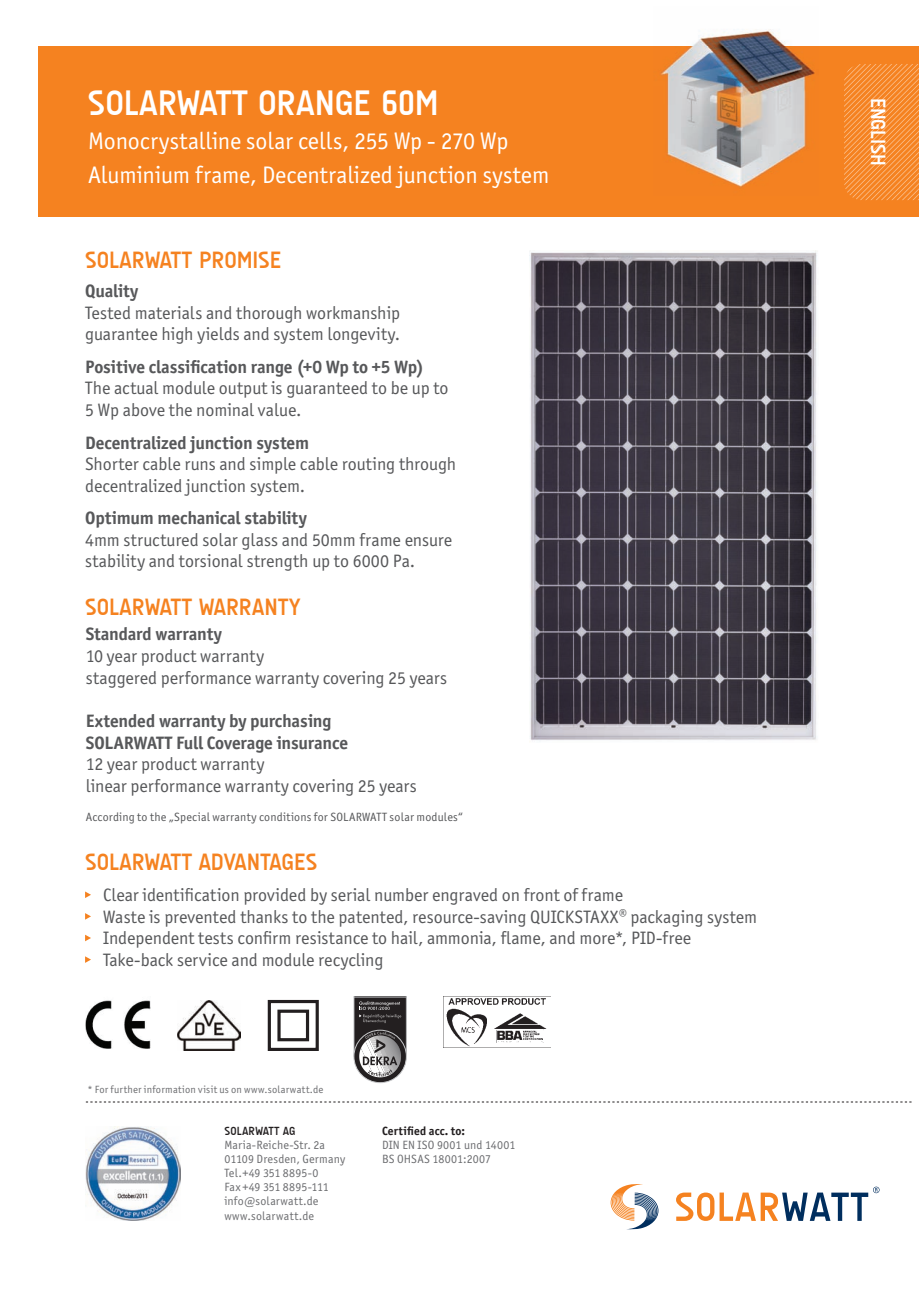
<style>
.page{position:relative;width:919px;height:1289px;background:#fff}
.page>*{position:absolute;margin:0;border:0;box-sizing:border-box;transform-origin:0 0}
.t1{font:700 36px "A Udimat";color:#fff}
.t2{font:24px/34px "Officina Sans ITC Pro";color:#fff}
.t3{font:700 24px "A Udimat";letter-spacing:.005em;color:#f58220}
.t4{font:700 21px "A Udimat";letter-spacing:-.005em;color:#fff}
.t5{font:18px/21.6px "Officina Sans ITC Pro";color:#57585a}
.t6{font:700 18px/21.6px "Officina Sans ITC Pro";letter-spacing:-.005em;color:#57585a}
.t7{font:12px/14px "Officina Sans ITC Pro";letter-spacing:.015em;color:#6c6d70}
.t8{font:12px "Officina Sans ITC Pro";letter-spacing:.015em;color:#57585a}
.t9{font:700 12px "Officina Sans ITC Pro";letter-spacing:.01em;color:#231f20}
.t10{font:700 12px "A Udimat";letter-spacing:.025em;color:#231f20}
.t11{font:10.5px "Officina Sans ITC Pro";letter-spacing:.025em;color:#6c6d70}
</style>
<div class="page">
<div style="left:38px;top:47px;width:880px;height:170px;background:#f58220"></div>
<svg style="left:844px;top:64px;width:74px;height:136px"></svg>
<svg style="left:86px;top:1101px;width:825px;height:1px"></svg>
<svg style="left:610px;top:1184px;width:48px;height:45px"></svg>
<svg style="left:676px;top:1186px;width:203px;height:34px"></svg>
<img style="left:529px;top:251px;width:288px;height:490px">
<svg style="left:354px;top:1030px;width:52px;height:52px"></svg>
<svg style="left:353px;top:996px;width:53px;height:81px;background:#676465"></svg>
<img style="left:178px;top:1000px;width:62px;height:50px">
<img style="left:85px;top:1000px;width:65px;height:49px">
<div style="left:268px;top:999px;width:51px;height:51px;border:3px solid #231f20"></div>
<div style="left:277px;top:1009px;width:32px;height:32px;border:3px solid #231f20"></div>
<img style="left:443px;top:996px;width:107px;height:51px">
<img style="left:653px;top:29px;width:165px;height:159px">
<svg style="left:85px;top:891px;width:6px;height:7px"></svg>
<svg style="left:85px;top:913px;width:6px;height:6px"></svg>
<svg style="left:85px;top:934px;width:6px;height:7px"></svg>
<svg style="left:85px;top:956px;width:6px;height:6px"></svg>
<img style="left:86px;top:1126px;width:94px;height:94px">
<h1 class="t1" style="left:88px;top:82px;width:352px">SOLARWATT ORANGE 60M</h1>
<h2 class="t2" style="left:88px;top:124px;width:462px">Monocrystalline solar cells, 255 Wp - 270 Wp<br>Aluminium frame, Decentralized junction system</h2>
<h2 class="t3" style="left:85px;top:246px;width:197px">SOLARWATT PROMISE</h2>
<p class="t6" style="left:85px;top:280px;width:55px">Quality</p>
<p class="t5" style="left:85px;top:302px;width:316px">Tested materials and thorough workmanship guarantee high yields and system longevity.</p>
<p class="t6" style="left:85px;top:356px;width:340px">Positive classification range (+0 Wp to +5 Wp)</p>
<p class="t5" style="left:85px;top:377px;width:365px">The actual module output is guaranteed to be up to<br>5 Wp above the nominal value.</p>
<p class="t6" style="left:85px;top:431px;width:225px">Decentralized junction system</p>
<p class="t5" style="left:85px;top:453px;width:372px">Shorter cable runs and simple cable routing through decentralized junction system.</p>
<p class="t6" style="left:85px;top:507px;width:223px">Optimum mechanical stability</p>
<p class="t5" style="left:85px;top:529px;width:368px">4mm structured solar glass and 50mm frame ensure stability and torsional strength up to 6000 Pa.</p>
<h2 class="t3" style="left:85px;top:593px;width:216px">SOLARWATT WARRANTY</h2>
<p class="t6" style="left:86px;top:623px;width:137px">Standard warranty</p>
<p class="t5" style="left:86px;top:645px;width:362px">10 year product warranty<br>staggered performance warranty covering 25 years</p>
<p class="t6" style="left:86px;top:709px;width:264px">Extended warranty by purchasing<br>SOLARWATT Full Coverage insurance</p>
<p class="t5" style="left:86px;top:753px;width:332px">12 year product warranty<br>linear performance warranty covering 25 years</p>
<p class="t8" style="left:86px;top:809px;width:379px">According to the „Special warranty conditions for SOLARWATT solar modules“</p>
<h2 class="t3" style="left:85px;top:848px;width:234px">SOLARWATT ADVANTAGES</h2>
<p class="t5" style="left:103px;top:884px;width:655px">Clear identification provided by serial number engraved on front of frame<br>Waste is prevented thanks to the patented, resource-saving QUICKSTAXX® packaging system Independent tests confirm resistance to hail, ammonia, flame, and more*, PID-free Take-back service and module recycling</p>
<p class="t11" style="left:87px;top:1083px;width:237px">* For further information visit us on www.solarwatt.de</p>
<p class="t10" style="left:224px;top:1124px;width:73px">SOLARWATT AG</p>
<p class="t7" style="left:224px;top:1138px;width:122px">Maria-Reiche-Str. 2a<br>01109 Dresden, Germany<br>Tel. +49 351 8895-0<br>Fax +49 351 8895-111 info@solarwatt.de www.solarwatt.de</p>
<p class="t9" style="left:382px;top:1123px;width:84px">Certified acc. to:</p>
<p class="t7" style="left:382px;top:1137px;width:135px">DIN EN ISO 9001 und 14001<br>BS OHSAS 18001:2007</p>
<p class="t4" style="left:889px;top:98px;width:69px;rotate:90deg">ENGLISH</p>
</div>
